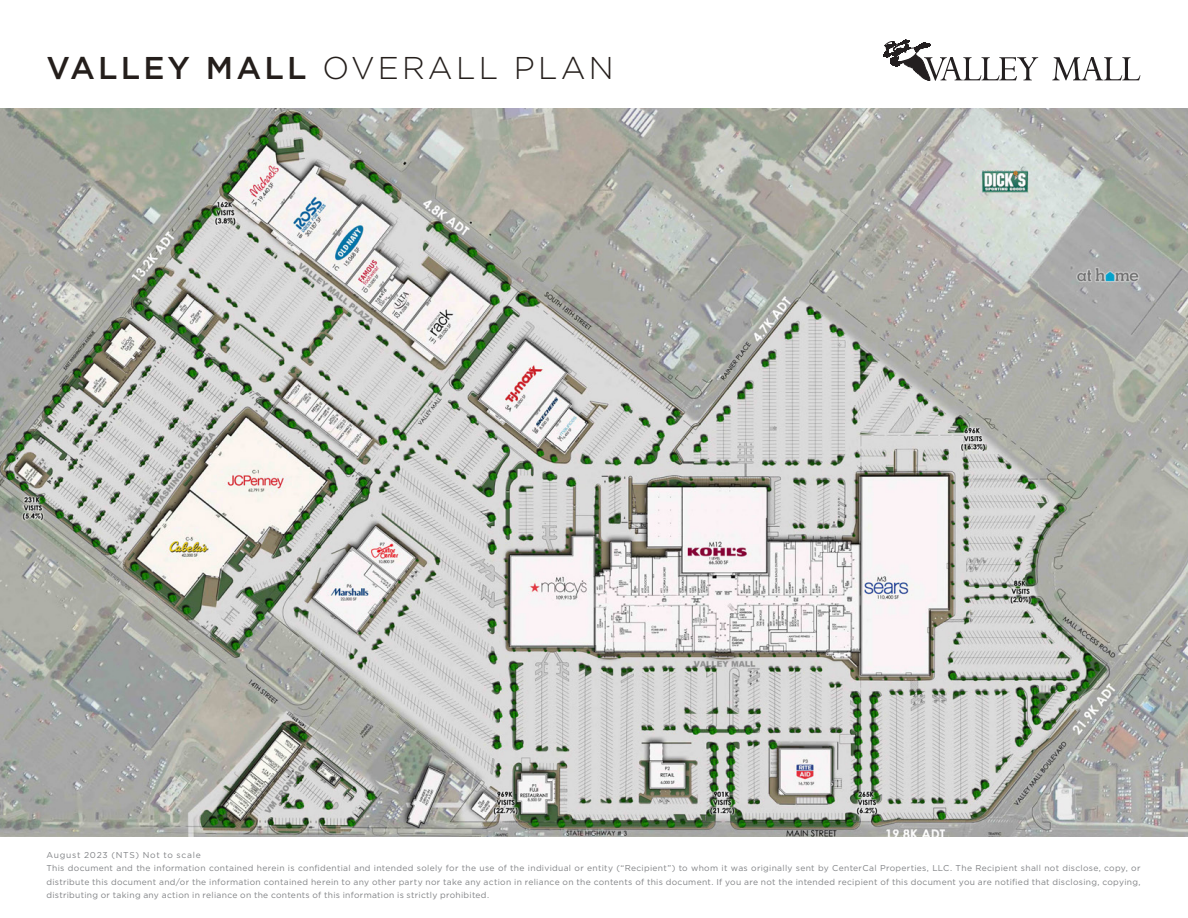
<style>
.page{position:relative;width:1188px;height:918px;background:#fff}
.page>*{position:absolute;margin:0;border:0;box-sizing:border-box;transform-origin:0 0}
.t1{font:300 31.5px "Gotham";letter-spacing:.1em;color:#241e1b}
.disclaimer{font:8.55px/13.4px "Gotham";letter-spacing:.035em;color:#808285;text-align:justify}
.disclaimer-2{font:8.55px "Gotham";letter-spacing:.085em;color:#808285}
.s1{font-weight:500}
</style>
<div class="page">
<svg style="left:1052px;top:57px;width:88px;height:23px"></svg>
<svg style="left:883px;top:40px;width:155px;height:41px"></svg>
<img style="left:0;top:108px;width:1188px;height:729px">
<p class="t1" style="left:46px;top:48px;width:569px"><span class="s1">VALLEY MALL</span> OVERALL PLAN</p>
<p class="disclaimer-2" style="left:46px;top:849px;width:156px">August 2023 (NTS) Not to scale</p>
<p class="disclaimer" style="left:46px;top:861px;width:1096px">This document and the information contained herein is confidential and intended solely for the use of the individual or entity (“Recipient”) to whom it was originally sent by CenterCal Properties, LLC. The Recipient shall not disclose, copy, or distribute this document and/or the information contained herein to any other party nor take any action in reliance on the contents of this document. If you are not the intended recipient of this document you are notified that disclosing, copying, distributing or taking any action in reliance on the contents of this information is strictly prohibited.</p>
</div>
